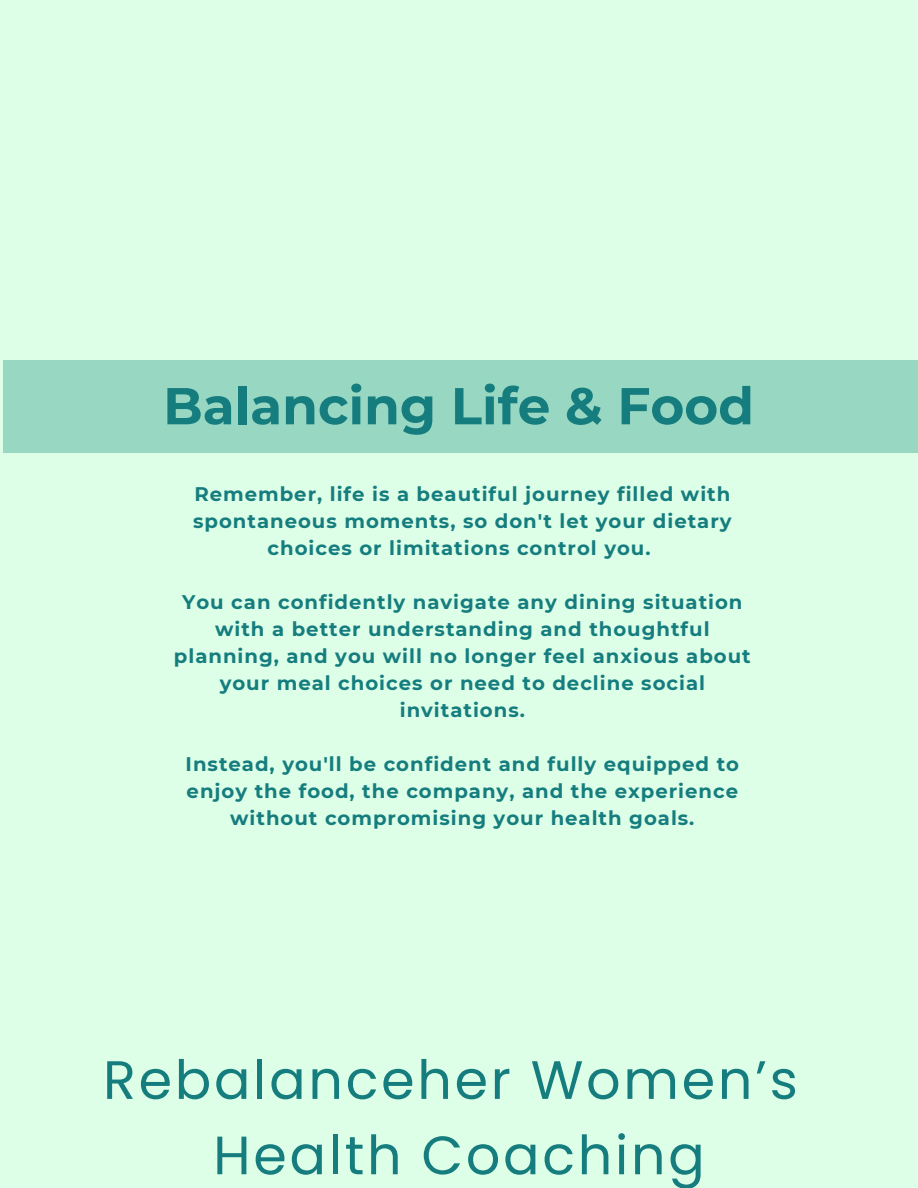
<style>
.page{position:relative;width:918px;height:1188px;background:#ddffe7}
.page>*{position:absolute;margin:0;border:0;box-sizing:border-box;transform-origin:0 0}
.t1{font:54px/75.3px "Poppins";letter-spacing:.05em;color:#167d7f;text-align:center}
.t2{font:700 51.75px "Montserrat";color:#167d7f}
.t3{font:700 19.65px/27px "Montserrat";letter-spacing:.05em;color:#167d7f;text-align:center}
</style>
<div class="page">
<div style="left:3px;top:360px;width:915px;height:93px;background:#98d7c2"></div>
<p class="t2" style="left:163px;top:374px;width:592px">Balancing Life &amp; Food</p>
<h1 class="t3" style="left:193px;top:481px;width:540px">Remember, life is a beautiful journey filled with spontaneous moments, so don't let your dietary choices or limitations control you.</h1>
<p class="t3" style="left:174px;top:589px;width:578px">You can confidently navigate any dining situation with a better understanding and thoughtful planning, and you will no longer feel anxious about your meal choices or need to decline social invitations.</p>
<p class="t3" style="left:186px;top:751px;width:555px">Instead, you'll be confident and fully equipped to enjoy the food, the company, and the experience without compromising your health goals.</p>
<h2 class="t1" style="left:103px;top:1042px;width:696px">Rebalanceher Women’s<br>Health Coaching</h2>
</div>
